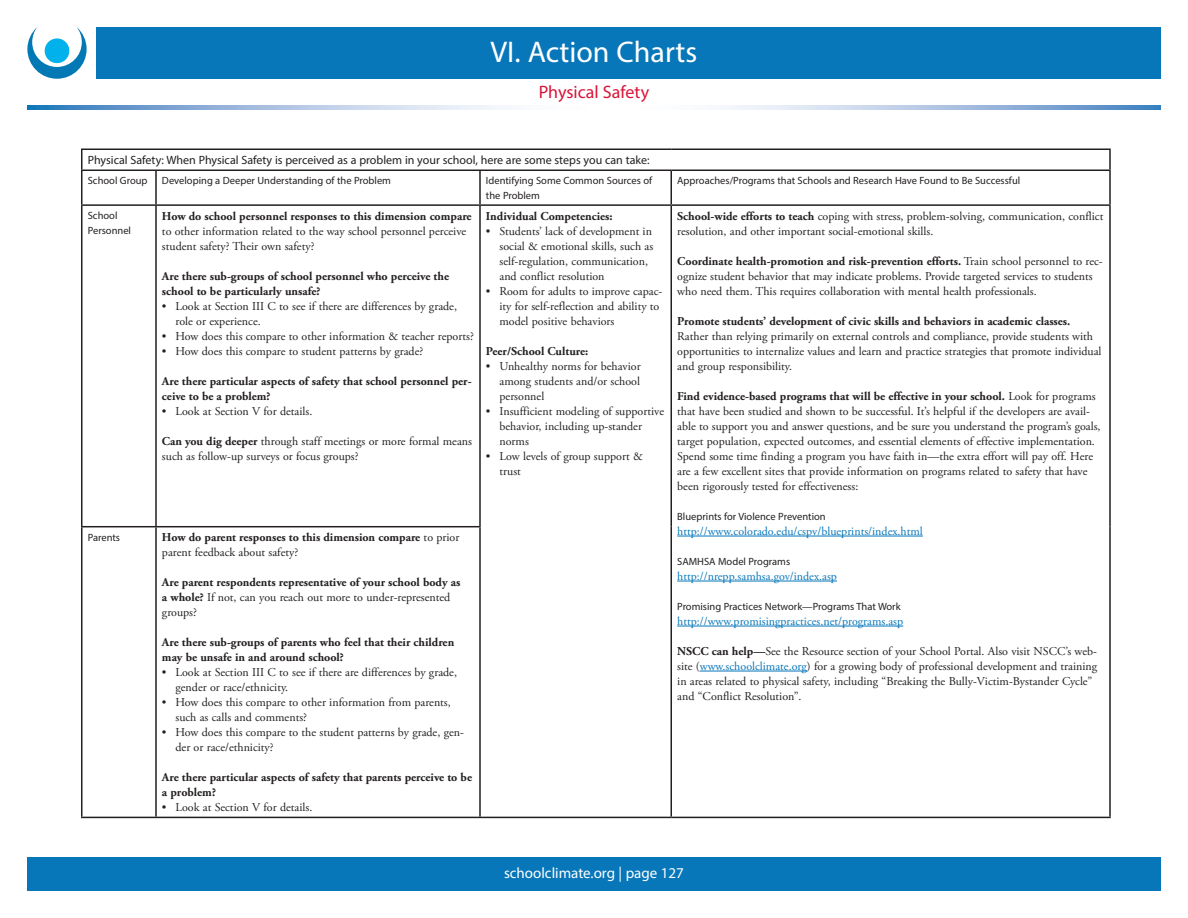
<style>
.page{position:relative;width:1188px;height:918px;background:#fff}
.page>*{position:absolute;margin:0;border:0;box-sizing:border-box;transform-origin:0 0}
.heads{font:30px "Myriad Pro";color:#fff}
.subheads{font:18px "Myriad Pro";color:#d91539}
.t1{font:15px "Myriad Pro";color:#fff}
.chart_8pt_body{font:12px/15px "Adobe Garamond Pro";color:#231f20}
.chart_8pt_bullets{font:12px/15px "Adobe Garamond Pro";color:#231f20}
.chart_8pt_body-2{font:700 12px/15px "Adobe Garamond Pro";color:#231f20}
.chart_8pt_body-3{font:12px "Adobe Garamond Pro";color:#0777ba}
.chart_8pt_bold{font:700 12px/15px "Adobe Garamond Pro";color:#231f20}
.chart_heads{font:12px "Myriad Pro";color:#231f20}
.chart_8pt_subheads{font:10.5px/15px "Myriad Pro";color:#231f20}
.s1{font-weight:700}
.s2{color:#0777ba}
.s3{font-weight:400}
</style>
<div class="page">
<div style="left:27px;top:27px;width:1134px;height:52px;background:#0777ba"></div>
<svg style="left:27px;top:105px;width:1134px;height:5px"></svg>
<div style="left:27px;top:857px;width:1134px;height:34px;background:#0777ba"></div>
<div style="left:18px;top:24px;width:77px;height:66px;background:#fff"></div>
<svg style="left:27px;top:27px;width:60px;height:52px"></svg>
<div style="left:45px;top:38px;width:24px;height:25px;background:#00b1eb;border-radius:50%"></div>
<hr style="left:81px;top:148px;width:75px;height:2px;background:#231f20">
<svg style="left:81px;top:150px;width:1px;height:20px"></svg>
<hr style="left:156px;top:148px;width:324px;height:2px;background:#231f20">
<hr style="left:480px;top:148px;width:191px;height:2px;background:#231f20">
<hr style="left:671px;top:148px;width:440px;height:2px;background:#231f20">
<hr style="left:1109px;top:150px;width:2px;height:20px;background:#231f20">
<hr style="left:81px;top:170px;width:75px;height:1px;background:#231f20">
<hr style="left:81px;top:171px;width:1px;height:33px;background:#231f20">
<hr style="left:156px;top:170px;width:324px;height:1px;background:#231f20">
<hr style="left:155px;top:171px;width:2px;height:33px;background:#231f20">
<hr style="left:480px;top:170px;width:191px;height:1px;background:#231f20">
<hr style="left:479px;top:171px;width:2px;height:33px;background:#231f20">
<hr style="left:671px;top:170px;width:440px;height:1px;background:#231f20">
<hr style="left:671px;top:171px;width:1px;height:33px;background:#231f20">
<hr style="left:1109px;top:171px;width:2px;height:33px;background:#231f20">
<hr style="left:81px;top:204px;width:75px;height:2px;background:#231f20">
<hr style="left:81px;top:206px;width:1px;height:320px;background:#231f20">
<hr style="left:156px;top:204px;width:324px;height:2px;background:#231f20">
<hr style="left:155px;top:206px;width:2px;height:320px;background:#231f20">
<hr style="left:480px;top:204px;width:191px;height:2px;background:#231f20">
<hr style="left:479px;top:206px;width:2px;height:320px;background:#231f20">
<hr style="left:671px;top:204px;width:440px;height:2px;background:#231f20">
<hr style="left:671px;top:206px;width:1px;height:321px;background:#231f20">
<hr style="left:1109px;top:206px;width:2px;height:321px;background:#231f20">
<hr style="left:81px;top:526px;width:75px;height:1px;background:#231f20">
<hr style="left:81px;top:527px;width:1px;height:290px;background:#231f20">
<hr style="left:156px;top:526px;width:325px;height:1px;background:#231f20">
<hr style="left:155px;top:527px;width:2px;height:290px;background:#231f20">
<hr style="left:479px;top:527px;width:2px;height:290px;background:#231f20">
<hr style="left:671px;top:527px;width:1px;height:290px;background:#231f20">
<hr style="left:1109px;top:527px;width:2px;height:290px;background:#231f20">
<hr style="left:81px;top:817px;width:75px;height:1px;background:#231f20">
<hr style="left:156px;top:817px;width:324px;height:1px;background:#231f20">
<hr style="left:480px;top:817px;width:191px;height:1px;background:#231f20">
<hr style="left:671px;top:817px;width:440px;height:1px;background:#231f20">
<hr style="left:677px;top:536px;width:246px;height:1px;background:#0777ba">
<hr style="left:677px;top:581px;width:160px;height:1px;background:#0777ba">
<hr style="left:677px;top:626px;width:226px;height:1px;background:#0777ba">
<hr style="left:700px;top:671px;width:107px;height:1px;background:#0777ba">
<p class="heads" style="left:491px;top:34px;width:208px">VI. Action Charts</p>
<p class="subheads" style="left:539px;top:81px;width:112px">Physical Safety</p>
<p class="chart_heads" style="left:88px;top:153px;width:563px">Physical Safety: When Physical Safety is perceived as a problem in your school, here are some steps you can take:</p>
<p class="chart_8pt_subheads" style="left:88px;top:173px;width:61px">School Group</p>
<p class="chart_8pt_subheads" style="left:162px;top:173px;width:231px">Developing a Deeper Understanding of the Problem</p>
<p class="chart_8pt_subheads" style="left:486px;top:173px;width:168px">Identifying Some Common Sources of the Problem</p>
<p class="chart_8pt_subheads" style="left:677px;top:173px;width:345px">Approaches/Programs that Schools and Research Have Found to Be Successful</p>
<p class="chart_8pt_subheads" style="left:88px;top:208px;width:45px">School<br>Personnel</p>
<p class="chart_8pt_body" style="left:162px;top:209px;width:311px"><span class="s1">How do school personnel responses to this dimension compare </span>to other information related to the way school personnel perceive student safety? Their own safety?</p>
<p class="chart_8pt_bold" style="left:162px;top:269px;width:289px">Are there sub-groups of school personnel who perceive the school to be particularly unsafe?</p>
<p class="chart_8pt_bullets" style="left:175px;top:299px;width:283px;text-indent:-14px">• Look at Section III C to see if there are differences by grade, role or experience.</p>
<p class="chart_8pt_bullets" style="left:162px;top:329px;width:313px">• How does this compare to other information &amp; teacher reports?</p>
<p class="chart_8pt_bullets" style="left:162px;top:344px;width:263px">• How does this compare to student patterns by grade?</p>
<p class="chart_8pt_body-2" style="left:162px;top:374px;width:311px">Are there particular aspects of safety that school personnel per&shy;ceive to be a problem?</p>
<p class="chart_8pt_bullets" style="left:162px;top:404px;width:152px">• Look at Section V for details.</p>
<p class="chart_8pt_body" style="left:162px;top:434px;width:312px"><span class="s1">Can you dig deeper</span> through staff meetings or more formal means such as follow-up surveys or focus groups?</p>
<p class="chart_8pt_bold" style="left:486px;top:209px;width:128px">Individual Competencies:</p>
<p class="chart_8pt_bullets" style="left:499px;top:224px;width:155px;text-indent:-14px">• Students’ lack of development in social &amp; emotional skills, such as self-regulation, communication, and conflict resolution</p>
<p class="chart_8pt_bullets" style="left:499px;top:284px;width:164px;text-indent:-14px">• Room for adults to improve capac&shy;ity for self-reflection and ability to model positive behaviors</p>
<p class="chart_8pt_bold" style="left:486px;top:344px;width:104px">Peer/School Culture:</p>
<p class="chart_8pt_bullets" style="left:499px;top:359px;width:143px;text-align:justify;text-indent:-14px">• Unhealthy norms for behavior among students and/or school personnel</p>
<p class="chart_8pt_bullets" style="left:499px;top:404px;width:166px;text-indent:-14px">• Insufficient modeling of supportive behavior, including up-stander norms</p>
<p class="chart_8pt_bullets" style="left:499px;top:449px;width:145px;text-indent:-14px">• Low levels of group support &amp; trust</p>
<p class="chart_8pt_body" style="left:677px;top:209px;width:428px"><span class="s1">School-wide efforts to teach</span> coping with stress, problem-solving, communication, conflict resolution, and other important social-emotional skills.</p>
<p class="chart_8pt_body" style="left:677px;top:254px;width:427px"><span class="s1">Coordinate health-promotion and risk-prevention efforts.</span> Train school personnel to rec&shy;ognize student behavior that may indicate problems. Provide targeted services to students who need them. This requires collaboration with mental health professionals.</p>
<p class="chart_8pt_body" style="left:677px;top:314px;width:426px"><span class="s1">Promote students’ development of civic skills and behaviors in academic classes.<br></span>Rather than relying primarily on external controls and compliance, provide students with opportunities to internalize values and learn and practice strategies that promote individual and group responsibility.</p>
<p class="chart_8pt_body" style="left:677px;top:389px;width:425px"><span class="s1">Find evidence-based programs that will be effective in your school.</span> Look for programs that have been studied and shown to be successful. It’s helpful if the developers are avail&shy;able to support you and answer questions, and be sure you understand the program’s goals, target population, expected outcomes, and essential elements of effective implementation.<br>Spend some time finding a program you have faith in—the extra effort will pay off. Here are a few excellent sites that provide information on programs related to safety that have been rigorously tested for effectiveness:</p>
<p class="chart_8pt_subheads" style="left:677px;top:509px;width:150px">Blueprints for Violence Prevention</p>
<p class="chart_8pt_body-3" style="left:677px;top:524px;width:247px">http://www.colorado.edu/cspv/blueprints/index.html</p>
<p class="chart_8pt_subheads" style="left:677px;top:554px;width:114px">SAMHSA Model Programs</p>
<p class="chart_8pt_body-3" style="left:677px;top:569px;width:161px">http://nrepp.samhsa.gov/index.asp</p>
<p class="chart_8pt_subheads" style="left:677px;top:599px;width:225px">Promising Practices Network—Programs That Work</p>
<p class="chart_8pt_body-3" style="left:677px;top:614px;width:228px">http://www.promisingpractices.net/programs.asp</p>
<p class="chart_8pt_body" style="left:677px;top:644px;width:421px"><span class="s1">NSCC can help—</span>See the Resource section of your School Portal. Also visit NSCC’s web&shy;site (<span class="s2">www.schoolclimate.org</span>) for a growing body of professional development and training in areas related to physical safety, including “Breaking the Bully-Victim-Bystander Cycle” and “Conflict Resolution”.</p>
<p class="chart_8pt_subheads" style="left:88px;top:529px;width:34px">Parents</p>
<p class="chart_8pt_body-2" style="left:162px;top:530px;width:299px">How do parent responses to this dimension compare <span class="s3">to prior parent feedback about safety?</span></p>
<p class="chart_8pt_body-2" style="left:162px;top:575px;width:300px">Are parent respondents representative of your school body as a whole? <span class="s3">If not, can you reach out more to under-represented groups?</span></p>
<p class="chart_8pt_body-2" style="left:162px;top:635px;width:294px">Are there sub-groups of parents who feel that their children may be unsafe in and around school?</p>
<p class="chart_8pt_bullets" style="left:175px;top:666px;width:283px;text-indent:-14px">• Look at Section III C to see if there are differences by grade, gender or race/ethnicity.</p>
<p class="chart_8pt_bullets" style="left:175px;top:696px;width:277px;text-indent:-14px">• How does this compare to other information from parents, such as calls and comments?</p>
<p class="chart_8pt_bullets" style="left:175px;top:726px;width:290px;text-indent:-14px">• How does this compare to the student patterns by grade, gen&shy;der or race/ethnicity?</p>
<p class="chart_8pt_body-2" style="left:162px;top:770px;width:312px">Are there particular aspects of safety that parents perceive to be a problem?</p>
<p class="chart_8pt_bullets" style="left:162px;top:801px;width:152px">• Look at Section V for details.</p>
<p class="t1" style="left:504px;top:864px;width:181px">schoolclimate.org | page 127</p>
</div>
